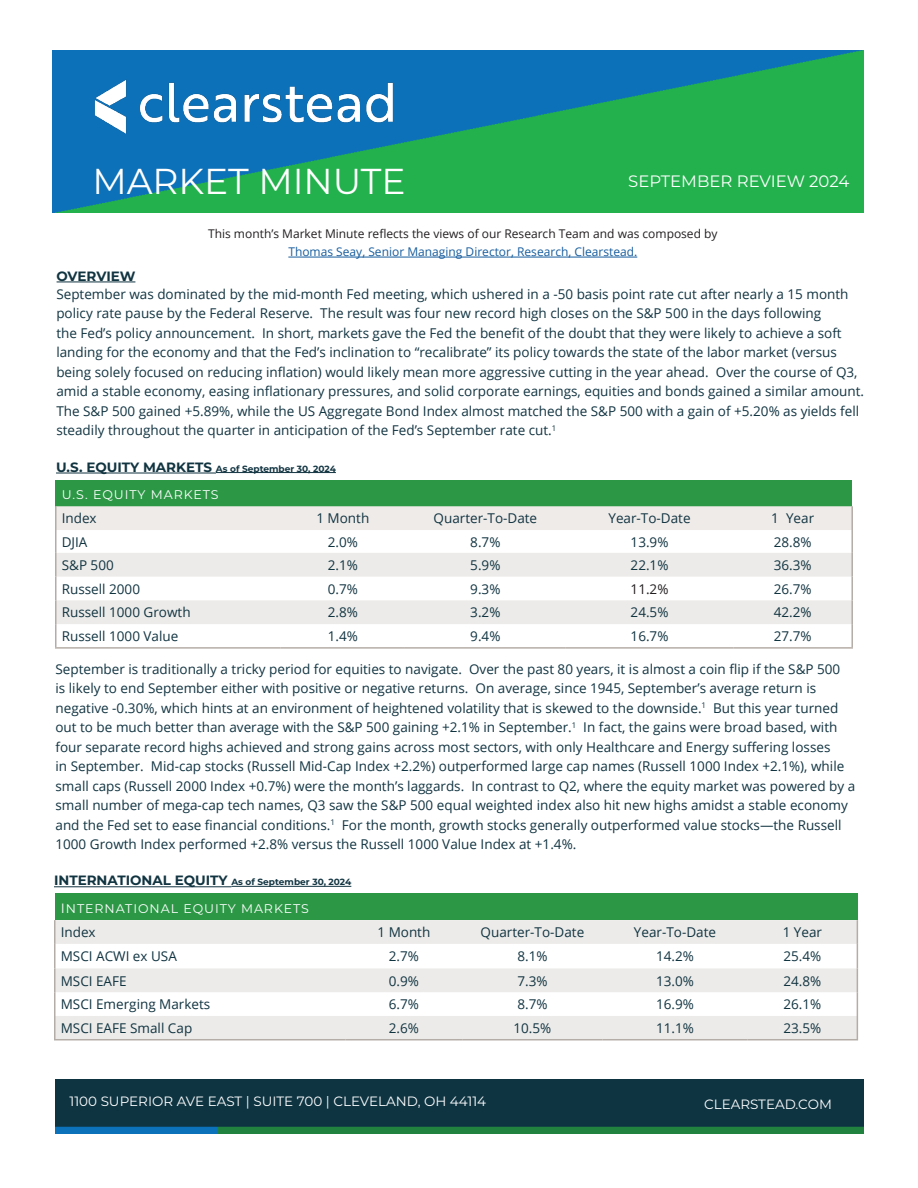
<style>
.page{position:relative;width:918px;height:1188px;background:#fff}
.page>*{position:absolute;margin:0;border:0;box-sizing:border-box;transform-origin:0 0}
.t1{font:36px "Montserrat";color:#fff}
.t2{font:16.5px "Montserrat";color:#fff}
.t3{font:13.5px/19.5px "Open Sans";color:#113441}
.t4{font:13.5px "Montserrat";color:#fff}
.t5{font:700 13.5px "Montserrat";letter-spacing:-.01em;color:#113441}
.t6{font:13.5px "Open Sans";color:#231f20}
.t7{font:12.6px "Montserrat";letter-spacing:.075em;color:#fff}
.t8{font:12px "Open Sans";color:#231f20}
.t9{font:12px "Open Sans";color:#175d9e}
.t10{font:700 9px "Montserrat";color:#113441}
.s1{font-size:13.5px}
</style>
<div class="page">
<img style="left:53px;top:51px;width:811px;height:162px">
<div style="left:56px;top:480px;width:796px;height:26px;background:#2c9846"></div>
<div style="left:57px;top:506px;width:794px;height:24px;background:#efebe9"></div>
<svg style="left:57px;top:553px;width:794px;height:71px;fill:#ecebe9"></svg>
<hr style="left:55px;top:506px;width:2px;height:24px;background:#b4aca6">
<hr style="left:851px;top:506px;width:2px;height:24px;background:#b4aca6">
<hr style="left:55px;top:530px;width:2px;height:23px;background:#b4aca6">
<hr style="left:851px;top:530px;width:2px;height:23px;background:#b4aca6">
<hr style="left:55px;top:553px;width:2px;height:24px;background:#b4aca6">
<hr style="left:851px;top:553px;width:2px;height:24px;background:#b4aca6">
<hr style="left:55px;top:577px;width:2px;height:23px;background:#b4aca6">
<hr style="left:851px;top:577px;width:2px;height:23px;background:#b4aca6">
<hr style="left:55px;top:600px;width:2px;height:24px;background:#b4aca6">
<hr style="left:851px;top:600px;width:2px;height:24px;background:#b4aca6">
<hr style="left:55px;top:624px;width:2px;height:23px;background:#b4aca6">
<hr style="left:851px;top:624px;width:2px;height:23px;background:#b4aca6">
<hr style="left:55px;top:647px;width:226px;height:2px;background:#b5ada6">
<hr style="left:281px;top:647px;width:124px;height:2px;background:#b5ada6">
<hr style="left:405px;top:647px;width:161px;height:2px;background:#b5ada6">
<hr style="left:566px;top:647px;width:167px;height:2px;background:#b5ada6">
<hr style="left:733px;top:647px;width:120px;height:2px;background:#b5ada6">
<hr style="left:56px;top:473px;width:160px;height:1px;background:#113441">
<hr style="left:216px;top:472px;width:120px;height:1px;background:#113441">
<hr style="left:57px;top:282px;width:78px;height:1px;background:#113441">
<hr style="left:288px;top:257px;width:349px;height:1px;background:#175d9e">
<img style="left:55px;top:1080px;width:809px;height:54px">
<img style="left:83px;top:71px;width:320px;height:72px">
<div style="left:55px;top:894px;width:802px;height:26px;background:#2c9846"></div>
<svg style="left:56px;top:920px;width:801px;height:119px;fill:#ecebe9"></svg>
<hr style="left:54px;top:920px;width:2px;height:24px;background:#b4aca6">
<hr style="left:54px;top:944px;width:2px;height:24px;background:#b4aca6">
<hr style="left:54px;top:968px;width:2px;height:24px;background:#b4aca6">
<hr style="left:54px;top:992px;width:2px;height:24px;background:#b4aca6">
<hr style="left:54px;top:1016px;width:2px;height:23px;background:#b4aca6">
<svg style="left:857px;top:920px;width:1px;height:119px"></svg>
<hr style="left:54px;top:1039px;width:292px;height:1px;background:#b4aca6">
<hr style="left:346px;top:1039px;width:116px;height:1px;background:#b4aca6">
<hr style="left:462px;top:1039px;width:141px;height:1px;background:#b4aca6">
<hr style="left:603px;top:1039px;width:144px;height:1px;background:#b4aca6">
<hr style="left:747px;top:1039px;width:111px;height:1px;background:#b4aca6">
<hr style="left:54px;top:886px;width:177px;height:1px;background:#113441">
<hr style="left:231px;top:886px;width:120px;height:1px;background:#113441">
<p class="t1" style="left:92px;top:157px;width:315px">MARKET MINUTE</p>
<p class="t2" style="left:628px;top:170px;width:223px">SEPTEMBER REVIEW 2024</p>
<p class="t5" style="left:57px;top:266px;width:80px">OVERVIEW</p>
<p class="t8" style="left:208px;top:226px;width:511px">This month’s Market Minute reflects the views of our Research Team and was composed by</p>
<p class="t9" style="left:288px;top:244px;width:350px">Thomas Seay, Senior Managing Director, Research, Clearstead.</p>
<p class="t3" style="left:56px;top:284px;width:809px">September was dominated by the mid-month Fed meeting, which ushered in a -50 basis point rate cut after nearly a 15 month policy rate pause by the Federal Reserve. The result was four new record high closes on the S&amp;P 500 in the days following<br>the Fed’s policy announcement. In short, markets gave the Fed the benefit of the doubt that they were likely to achieve a soft landing for the economy and that the Fed’s inclination to “recalibrate” its policy towards the state of the labor market (versus being solely focused on reducing inflation) would likely mean more aggressive cutting in the year ahead. Over the course of Q3, amid a stable economy, easing inflationary pressures, and solid corporate earnings, equities and bonds gained a similar amount.<br>The S&amp;P 500 gained +5.89%, while the US Aggregate Bond Index almost matched the S&amp;P 500 with a gain of +5.20% as yields fell steadily throughout the quarter in anticipation of the Fed’s September rate cut.<sup>1</sup></p>
<p class="t10" style="left:56px;top:462px;width:281px"><span class="s1">U.S. EQUITY MARKETS</span> As of September 30, 2024</p>
<p class="t7" style="left:62px;top:486px;width:158px">U.S. EQUITY MARKETS</p>
<p class="t3" style="left:62px;top:508px;width:36px">Index</p>
<p class="t3" style="left:316px;top:508px;width:54px">1 Month</p>
<p class="t3" style="left:434px;top:508px;width:105px">Quarter-To-Date</p>
<p class="t3" style="left:608px;top:508px;width:84px">Year-To-Date</p>
<p class="t3" style="left:771px;top:508px;width:44px">1 Year</p>
<p class="t3" style="left:62px;top:532px;width:27px">DJIA</p>
<p class="t3" style="left:328px;top:532px;width:32px">2.0%</p>
<p class="t3" style="left:470px;top:532px;width:32px">8.7%</p>
<p class="t3" style="left:631px;top:532px;width:39px">13.9%</p>
<p class="t3" style="left:774px;top:532px;width:39px">28.8%</p>
<p class="t3" style="left:62px;top:555px;width:54px">S&amp;P 500</p>
<p class="t3" style="left:328px;top:555px;width:32px">2.1%</p>
<p class="t3" style="left:470px;top:555px;width:32px">5.9%</p>
<p class="t3" style="left:631px;top:555px;width:39px">22.1%</p>
<p class="t3" style="left:774px;top:555px;width:39px">36.3%</p>
<p class="t3" style="left:62px;top:579px;width:80px">Russell 2000</p>
<p class="t3" style="left:328px;top:579px;width:32px">0.7%</p>
<p class="t3" style="left:470px;top:579px;width:32px">9.3%</p>
<p class="t6" style="left:631px;top:580px;width:39px">11.2%</p>
<p class="t3" style="left:774px;top:579px;width:39px">26.7%</p>
<p class="t3" style="left:62px;top:602px;width:130px">Russell 1000 Growth</p>
<p class="t3" style="left:328px;top:602px;width:32px">2.8%</p>
<p class="t3" style="left:470px;top:602px;width:32px">3.2%</p>
<p class="t3" style="left:631px;top:602px;width:39px">24.5%</p>
<p class="t3" style="left:774px;top:602px;width:39px">42.2%</p>
<p class="t3" style="left:62px;top:626px;width:118px">Russell 1000 Value</p>
<p class="t3" style="left:328px;top:626px;width:32px">1.4%</p>
<p class="t3" style="left:470px;top:626px;width:32px">9.4%</p>
<p class="t3" style="left:631px;top:626px;width:39px">16.7%</p>
<p class="t3" style="left:774px;top:626px;width:39px">27.7%</p>
<p class="t3" style="left:56px;top:659px;width:801px">September is traditionally a tricky period for equities to navigate. Over the past 80 years, it is almost a coin flip if the S&amp;P 500<br>is likely to end September either with positive or negative returns. On average, since 1945, September’s average return is negative -0.30%, which hints at an environment of heightened volatility that is skewed to the downside.<sup>1</sup> But this year turned out to be much better than average with the S&amp;P 500 gaining +2.1% in September.<sup>1</sup> In fact, the gains were broad based, with four separate record highs achieved and strong gains across most sectors, with only Healthcare and Energy suffering losses<br>in September. Mid-cap stocks (Russell Mid-Cap Index +2.2%) outperformed large cap names (Russell 1000 Index +2.1%), while small caps (Russell 2000 Index +0.7%) were the month’s laggards. In contrast to Q2, where the equity market was powered by a small number of mega-cap tech names, Q3 saw the S&amp;P 500 equal weighted index also hit new highs amidst a stable economy and the Fed set to ease financial conditions.<sup>1</sup> For the month, growth stocks generally outperformed value stocks—the Russell 1000 Growth Index performed +2.8% versus the Russell 1000 Value Index at +1.4%.</p>
<p class="t10" style="left:54px;top:876px;width:299px"><span class="s1">INTERNATIONAL EQUITY</span> As of September 30, 2024</p>
<p class="t7" style="left:61px;top:900px;width:250px"><span class="s1">I</span>NTERNATIONAL EQUITY MARKETS</p>
<p class="t3" style="left:61px;top:922px;width:36px">Index</p>
<p class="t3" style="left:377px;top:922px;width:54px">1 Month</p>
<p class="t3" style="left:481px;top:922px;width:105px">Quarter-To-Date</p>
<p class="t3" style="left:634px;top:922px;width:84px">Year-To-Date</p>
<p class="t3" style="left:783px;top:922px;width:41px">1 Year</p>
<p class="t3" style="left:61px;top:946px;width:118px">MSCI ACWI ex USA</p>
<p class="t3" style="left:389px;top:946px;width:32px">2.7%</p>
<p class="t3" style="left:517px;top:946px;width:32px">8.1%</p>
<p class="t3" style="left:656px;top:946px;width:39px">14.2%</p>
<p class="t3" style="left:783px;top:946px;width:39px">25.4%</p>
<p class="t3" style="left:61px;top:971px;width:67px">MSCI EAFE</p>
<p class="t3" style="left:389px;top:971px;width:32px">0.9%</p>
<p class="t3" style="left:517px;top:971px;width:32px">7.3%</p>
<p class="t3" style="left:656px;top:971px;width:39px">13.0%</p>
<p class="t3" style="left:783px;top:971px;width:39px">24.8%</p>
<p class="t3" style="left:61px;top:994px;width:151px">MSCI Emerging Markets</p>
<p class="t3" style="left:389px;top:994px;width:32px">6.7%</p>
<p class="t3" style="left:517px;top:994px;width:32px">8.7%</p>
<p class="t3" style="left:656px;top:994px;width:39px">16.9%</p>
<p class="t3" style="left:783px;top:994px;width:39px">26.1%</p>
<p class="t3" style="left:61px;top:1018px;width:133px">MSCI EAFE Small Cap</p>
<p class="t3" style="left:389px;top:1018px;width:32px">2.6%</p>
<p class="t3" style="left:514px;top:1018px;width:39px">10.5%</p>
<p class="t3" style="left:656px;top:1018px;width:39px">11.1%</p>
<p class="t3" style="left:783px;top:1018px;width:39px">23.5%</p>
<p class="t4" style="left:70px;top:1092px;width:418px">1100 SUPERIOR AVE EAST | SUITE 700 | CLEVELAND, OH 44114</p>
<p class="t4" style="left:704px;top:1095px;width:129px">CLEARSTEAD.COM</p>
</div>
